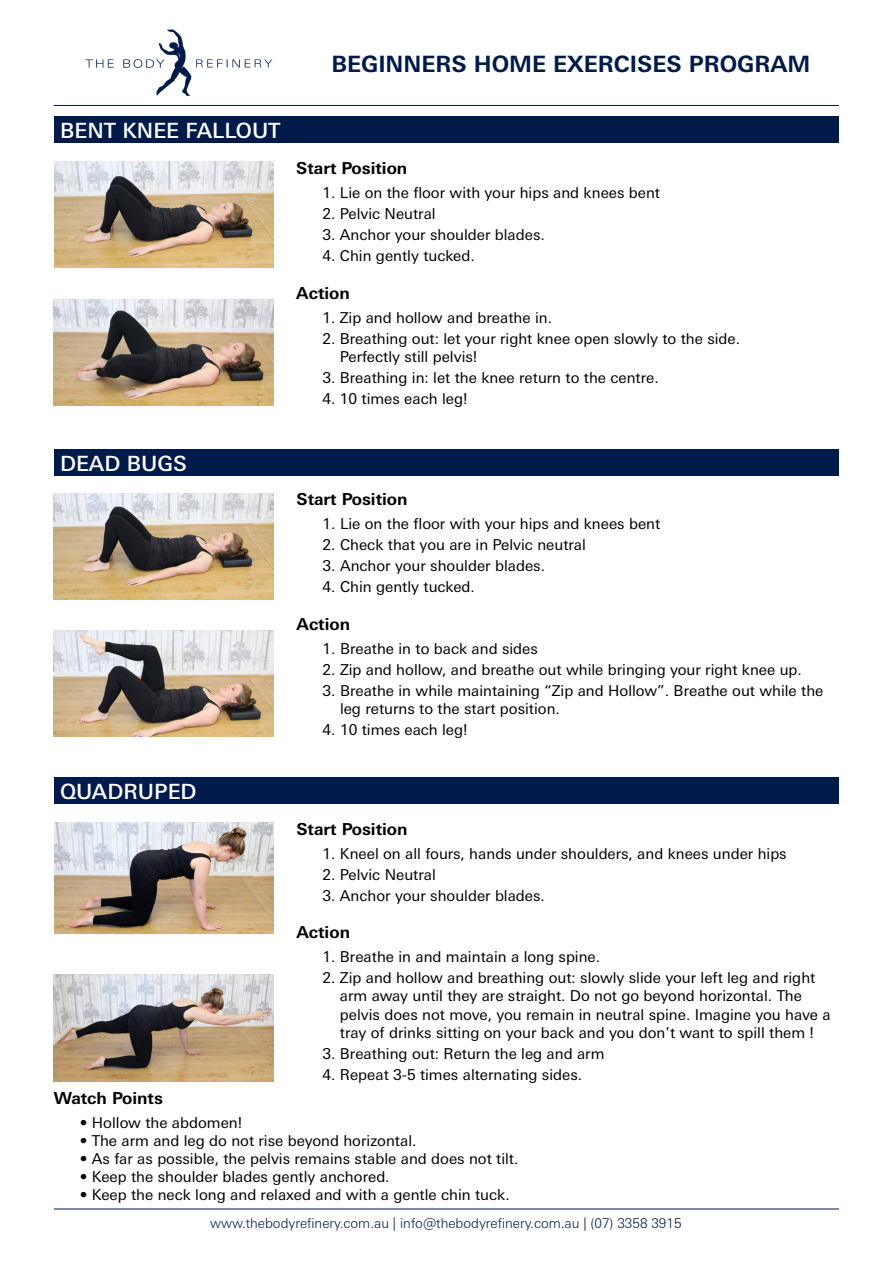
<style>
.page{position:relative;width:893px;height:1263px;background:#fff}
.page>*{position:absolute;margin:0;border:0;box-sizing:border-box;transform-origin:0 0}
.t1{font:700 22.5px "LT Univers";color:#001a49}
.t2{font:500 21px "LT Univers";color:#fff}
.t3{font:700 16.5px "LT Univers";color:#000}
.t4{font:15px/18px "LT Univers";color:#000}
.t5{font:300 13.5px "LT Univers";color:#001a49}
</style>
<div class="page">
<hr style="left:54px;top:1208px;width:785px;height:1px;background:#001a49">
<div style="left:55px;top:777px;width:784px;height:27px;background:#001a49"></div>
<div style="left:55px;top:449px;width:784px;height:27px;background:#001a49"></div>
<div style="left:55px;top:116px;width:784px;height:27px;background:#001a49"></div>
<img style="left:54px;top:161px;width:220px;height:107px">
<img style="left:54px;top:299px;width:219px;height:106px">
<img style="left:85px;top:30px;width:188px;height:66px">
<hr style="left:54px;top:105px;width:785px;height:1px;background:#001a49">
<img style="left:54px;top:631px;width:219px;height:106px">
<img style="left:54px;top:493px;width:219px;height:106px">
<img style="left:54px;top:822px;width:220px;height:111px">
<img style="left:54px;top:975px;width:219px;height:106px">
<h1 class="t1" style="left:331px;top:51px;width:481px">BEGINNERS HOME EXERCISES PROGRAM</h1>
<h2 class="t2" style="left:60px;top:118px;width:222px">BENT KNEE FALLOUT</h2>
<p class="t3" style="left:296px;top:158px;width:113px">Start Position</p>
<p class="t4" style="left:322px;top:183px;width:339px">1. Lie on the floor with your hips and knees bent</p>
<p class="t4" style="left:322px;top:204px;width:115px">2. Pelvic Neutral</p>
<p class="t4" style="left:322px;top:225px;width:224px">3. Anchor your shoulder blades.</p>
<p class="t4" style="left:322px;top:246px;width:154px">4. Chin gently tucked.</p>
<p class="t3" style="left:296px;top:283px;width:55px">Action</p>
<p class="t4" style="left:322px;top:308px;width:231px">1. Zip and hollow and breathe in.</p>
<p class="t4" style="left:340px;top:329px;width:402px;text-indent:-17px">2. Breathing out: let your right knee open slowly to the side.<br>Perfectly still pelvis!</p>
<p class="t4" style="left:322px;top:368px;width:338px">3. Breathing in: let the knee return to the centre.</p>
<p class="t4" style="left:322px;top:389px;width:147px">4. 10 times each leg!</p>
<h2 class="t2" style="left:60px;top:451px;width:128px">DEAD BUGS</h2>
<h2 class="t2" style="left:60px;top:779px;width:138px">QUADRUPED</h2>
<p class="t3" style="left:296px;top:490px;width:113px">Start Position</p>
<p class="t4" style="left:323px;top:515px;width:339px">1. Lie on the floor with your hips and knees bent</p>
<p class="t4" style="left:323px;top:536px;width:265px">2. Check that you are in Pelvic neutral</p>
<p class="t4" style="left:323px;top:557px;width:224px">3. Anchor your shoulder blades.</p>
<p class="t4" style="left:323px;top:578px;width:154px">4. Chin gently tucked.</p>
<p class="t3" style="left:296px;top:614px;width:55px">Action</p>
<p class="t4" style="left:323px;top:640px;width:217px">1. Breathe in to back and sides</p>
<p class="t4" style="left:323px;top:661px;width:481px">2. Zip and hollow, and breathe out while bringing your right knee up.</p>
<p class="t4" style="left:340px;top:682px;width:485px;text-indent:-17px">3. Breathe in while maintaining “Zip and Hollow”. Breathe out while the leg returns to the start position.</p>
<p class="t4" style="left:323px;top:721px;width:147px">4. 10 times each leg!</p>
<p class="t3" style="left:296px;top:819px;width:113px">Start Position</p>
<p class="t4" style="left:323px;top:844px;width:466px">1. Kneel on all fours, hands under shoulders, and knees under hips</p>
<p class="t4" style="left:323px;top:865px;width:115px">2. Pelvic Neutral</p>
<p class="t4" style="left:323px;top:886px;width:224px">3. Anchor your shoulder blades.</p>
<p class="t3" style="left:296px;top:923px;width:55px">Action</p>
<p class="t4" style="left:323px;top:948px;width:279px">1. Breathe in and maintain a long spine.</p>
<p class="t4" style="left:340px;top:969px;width:492px;text-indent:-17px">2. Zip and hollow and breathing out: slowly slide your left leg and right arm away until they are straight. Do not go beyond horizontal. The pelvis does not move, you remain in neutral spine. Imagine you have a tray of drinks sitting on your back and you don’t want to spill them !</p>
<p class="t4" style="left:323px;top:1044px;width:283px">3. Breathing out: Return the leg and arm</p>
<p class="t4" style="left:323px;top:1065px;width:261px">4. Repeat 3-5 times alternating sides.</p>
<p class="t3" style="left:54px;top:1088px;width:111px">Watch Points</p>
<p class="t4" style="left:80px;top:1114px;width:164px">• Hollow the abdomen!</p>
<p class="t4" style="left:80px;top:1132px;width:338px">• The arm and leg do not rise beyond horizontal.</p>
<p class="t4" style="left:80px;top:1150px;width:440px">• As far as possible, the pelvis remains stable and does not tilt.</p>
<p class="t4" style="left:80px;top:1168px;width:311px">• Keep the shoulder blades gently anchored.</p>
<p class="t4" style="left:80px;top:1186px;width:431px">• Keep the neck long and relaxed and with a gentle chin tuck.</p>
<p class="t5" style="left:210px;top:1215px;width:473px">www.thebodyrefinery.com.au | info@thebodyrefinery.com.au | (07) 3358 3915</p>
</div>
